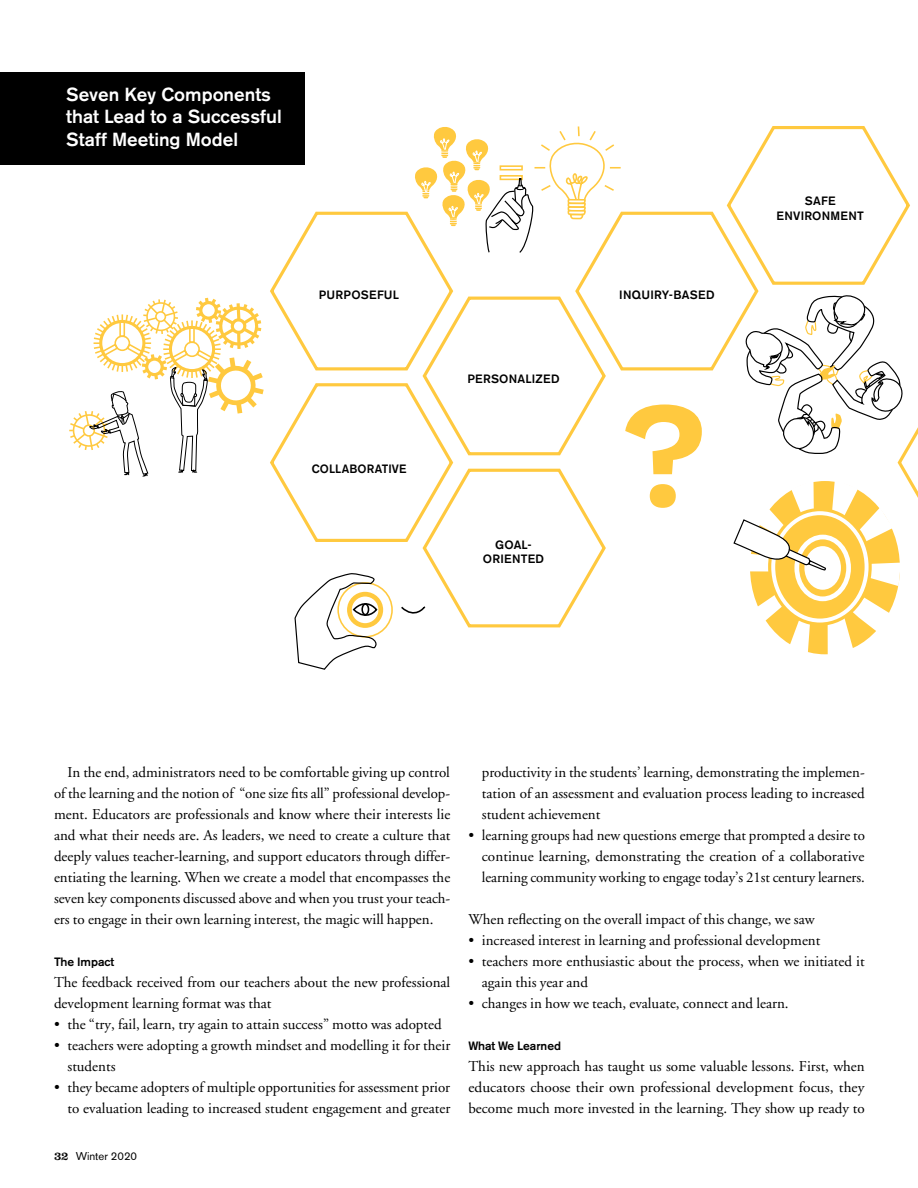
<style>
.page{position:relative;width:918px;height:1188px;background:#fff}
.page>*{position:absolute;margin:0;border:0;box-sizing:border-box;transform-origin:0 0}
.t1{font:600 152.25px "Work Sans";color:#ffc93f}
.t2{font:500 18.75px/22.5px "Akzidenz Grotesk BE";color:#fff}
.body_copy{font:15px/21px "Adobe Garamond";color:#000;text-align:justify}
.body_copy-2{font:500 12px/14.4px "Akzidenz Grotesk BE";letter-spacing:.015em;color:#000;text-align:center}
.t3{font:11.25px "Akzidenz Grotesk BE";color:#000}
.s1{font-family:"Clarendon";font-size:12px}
</style>
<div class="page">
<svg style="left:69px;top:126px;width:849px;height:544px"></svg>
<div style="left:0;top:72px;width:305px;height:93px;background:#000"></div>
<p class="t2" style="left:66px;top:83px;width:217px">Seven Key Components that Lead to a Successful<br>Staff Meeting Model</p>
<p class="body_copy-2" style="left:319px;top:287px;width:82px">PURPOSEFUL</p>
<p class="body_copy-2" style="left:312px;top:462px;width:96px">COLLABORATIVE</p>
<p class="body_copy-2" style="left:467px;top:372px;width:94px">PERSONALIZED</p>
<p class="body_copy-2" style="left:483px;top:537px;width:63px">GOAL-<br>ORIENTED</p>
<p class="body_copy-2" style="left:619px;top:287px;width:97px">INQUIRY-BASED</p>
<h1 class="t1" style="left:620px;top:366px;width:90px">?</h1>
<p class="body_copy-2" style="left:777px;top:194px;width:89px">SAFE<br>ENVIRONMENT</p>
<p class="body_copy" style="left:54px;top:762px;width:398px;text-indent:14px">In the end, administrators need to be comfortable giving up control of the learning and the notion of “one size fits all” professional develop&shy;ment. Educators are professionals and know where their interests lie and what their needs are. As leaders, we need to create a culture that deeply values teacher-learning, and support educators through differ&shy;entiating the learning. When we create a model that encompasses the seven key components discussed above and when you trust your teach&shy;ers to engage in their own learning interest, the magic will happen.</p>
<p class="body_copy-2" style="left:54px;top:954px;width:62px">The Impact</p>
<p class="body_copy" style="left:54px;top:972px;width:398px">The feedback received from our teachers about the new professional development learning format was that</p>
<p class="body_copy" style="left:54px;top:1014px;width:389px">• the “try, fail, learn, try again to attain success” motto was adopted</p>
<p class="body_copy" style="left:68px;top:1035px;width:384px;text-indent:-14px">• teachers were adopting a growth mindset and modelling it for their students</p>
<p class="body_copy" style="left:54px;top:1077px;width:398px;text-align:right">• they became adopters of multiple opportunities for assessment prior to evaluation leading to increased student engagement and greater</p>
<p class="t3" style="left:54px;top:1149px;width:85px"><span class="s1">32</span> Winter 2020</p>
<p class="body_copy" style="left:482px;top:762px;width:384px">productivity in the students’ learning, demonstrating the implemen&shy;tation of an assessment and evaluation process leading to increased student achievement</p>
<p class="body_copy" style="left:482px;top:825px;width:385px;text-indent:-14px">• learning groups had new questions emerge that prompted a desire to continue learning, demonstrating the creation of a collaborative learning community working to engage today’s 21st century learners.</p>
<p class="body_copy" style="left:468px;top:909px;width:348px">When reflecting on the overall impact of this change, we saw</p>
<p class="body_copy" style="left:468px;top:930px;width:354px">• increased interest in learning and professional development</p>
<p class="body_copy" style="left:482px;top:951px;width:384px;text-indent:-14px">• teachers more enthusiastic about the process, when we initiated it again this year and</p>
<p class="body_copy" style="left:468px;top:993px;width:322px">• changes in how we teach, evaluate, connect and learn.</p>
<p class="body_copy-2" style="left:468px;top:1038px;width:94px">What We Learned</p>
<p class="body_copy" style="left:468px;top:1056px;width:398px">This new approach has taught us some valuable lessons. First, when educators choose their own professional development focus, they become much more invested in the learning. They show up ready to</p>
</div>
